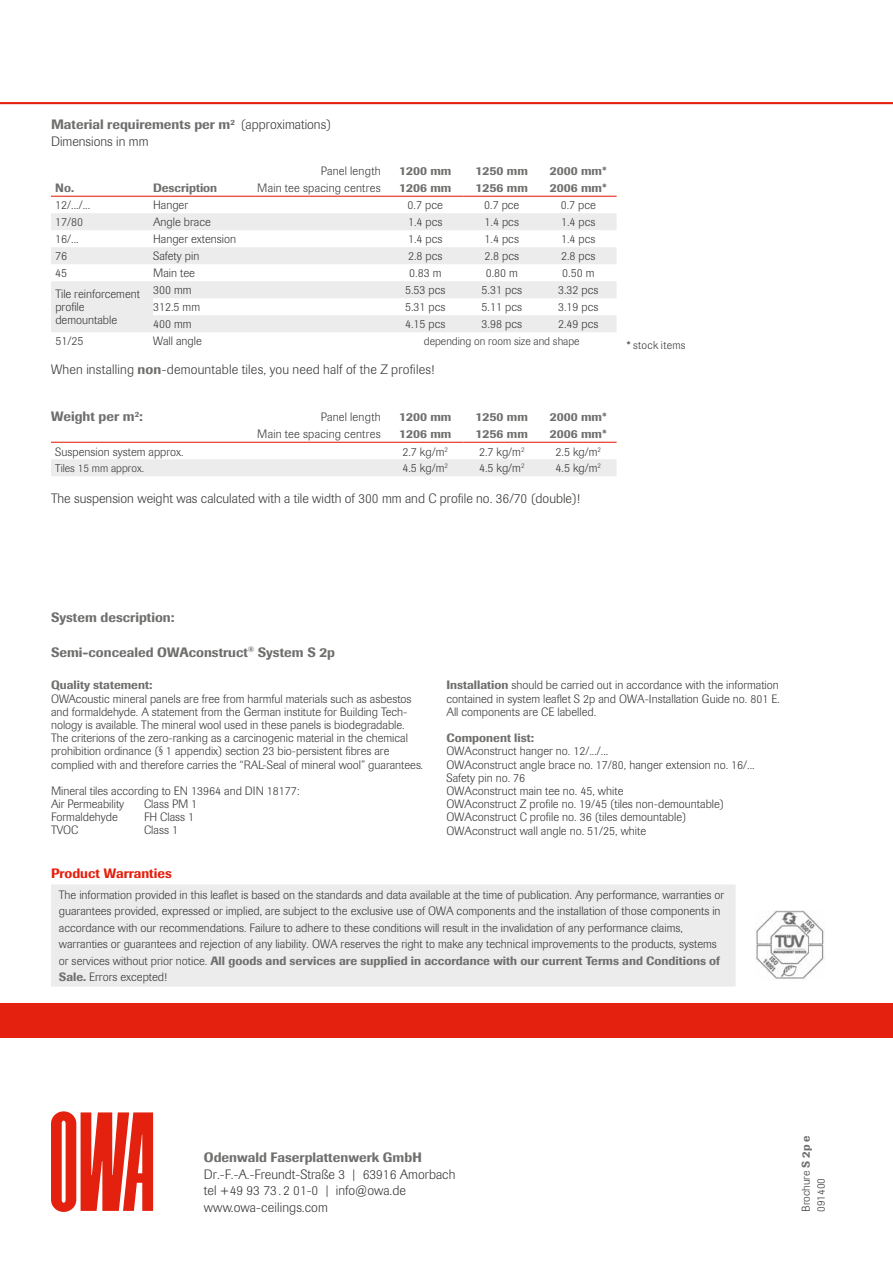
<style>
.page{position:relative;width:893px;height:1263px;background:#fff}
.page>*{position:absolute;margin:0;border:0;box-sizing:border-box;transform-origin:0 0}
.t1{font:300 13.5px/16.5px "Imago Pro";color:#3b3b3a}
.t2{font:500 13.5px "Imago Pro";color:#6f6f6e}
.t3{font:500 13.5px "Imago Pro";color:#e4200e}
.t4{font:300 12px/13.2px "Imago Pro";color:#3b3b3a}
.t5{font:500 12px "Imago Pro";color:#6f6f6e}
.t6{font:300 11.25px/15px "Imago Pro";color:#3b3b3a}
.s1{font-weight:500;color:#6f6f6e}
</style>
<div class="page">
<hr style="left:0;top:102px;width:893px;height:2px;background:#e4200e">
<div style="left:0;top:1003px;width:893px;height:34px;background:#e4200e"></div>
<svg style="left:51px;top:1111px;width:102px;height:101px"></svg>
<svg style="left:51px;top:213px;width:566px;height:119px;fill:#ececed"></svg>
<hr style="left:51px;top:196px;width:102px;height:1px;background:#e4200e">
<hr style="left:153px;top:196px;width:102px;height:1px;background:#e4200e">
<hr style="left:255px;top:196px;width:132px;height:1px;background:#e4200e">
<hr style="left:387px;top:196px;width:76px;height:1px;background:#e4200e">
<hr style="left:463px;top:196px;width:77px;height:1px;background:#e4200e">
<hr style="left:540px;top:196px;width:77px;height:1px;background:#e4200e">
<div style="left:51px;top:459px;width:566px;height:17px;background:#ececed"></div>
<hr style="left:51px;top:442px;width:170px;height:1px;background:#e4200e">
<hr style="left:221px;top:442px;width:166px;height:1px;background:#e4200e">
<hr style="left:387px;top:442px;width:76px;height:1px;background:#e4200e">
<hr style="left:463px;top:442px;width:77px;height:1px;background:#e4200e">
<hr style="left:540px;top:442px;width:77px;height:1px;background:#e4200e">
<div style="left:52px;top:885px;width:683px;height:101px;background:#ececed"></div>
<img style="left:756px;top:911px;width:68px;height:69px">
<p class="t1" style="left:51px;top:116px;width:282px"><span class="s1">Material requirements per m</span><sup>2</sup> (approximations)<br>Dimensions in mm</p>
<p class="t4" style="left:321px;top:164px;width:62px">Panel length</p>
<p class="t5" style="left:399px;top:163px;width:54px">1200 mm</p>
<p class="t5" style="left:476px;top:163px;width:54px">1250 mm</p>
<p class="t5" style="left:550px;top:163px;width:58px">2000 mm*</p>
<p class="t5" style="left:55px;top:180px;width:20px">No.</p>
<p class="t5" style="left:153px;top:180px;width:66px">Description</p>
<p class="t4" style="left:257px;top:181px;width:125px">Main tee spacing centres</p>
<p class="t5" style="left:399px;top:180px;width:54px">1206 mm</p>
<p class="t5" style="left:476px;top:180px;width:54px">1256 mm</p>
<p class="t5" style="left:550px;top:180px;width:58px">2006 mm*</p>
<p class="t4" style="left:55px;top:199px;width:36px">12/.../...</p>
<p class="t4" style="left:153px;top:199px;width:37px">Hanger</p>
<p class="t4" style="left:408px;top:199px;width:37px">0.7 pce</p>
<p class="t4" style="left:484px;top:199px;width:37px">0.7 pce</p>
<p class="t4" style="left:561px;top:199px;width:37px">0.7 pce</p>
<p class="t4" style="left:55px;top:215px;width:29px">17/80</p>
<p class="t4" style="left:153px;top:215px;width:59px">Angle brace</p>
<p class="t4" style="left:408px;top:215px;width:36px">1.4 pcs</p>
<p class="t4" style="left:485px;top:215px;width:36px">1.4 pcs</p>
<p class="t4" style="left:561px;top:215px;width:36px">1.4 pcs</p>
<p class="t4" style="left:55px;top:232px;width:25px">16/...</p>
<p class="t4" style="left:153px;top:232px;width:85px">Hanger extension</p>
<p class="t4" style="left:408px;top:232px;width:36px">1.4 pcs</p>
<p class="t4" style="left:485px;top:232px;width:36px">1.4 pcs</p>
<p class="t4" style="left:561px;top:232px;width:36px">1.4 pcs</p>
<p class="t4" style="left:55px;top:249px;width:13px">76</p>
<p class="t4" style="left:153px;top:249px;width:48px">Safety pin</p>
<p class="t4" style="left:408px;top:249px;width:36px">2.8 pcs</p>
<p class="t4" style="left:485px;top:249px;width:36px">2.8 pcs</p>
<p class="t4" style="left:561px;top:249px;width:36px">2.8 pcs</p>
<p class="t4" style="left:55px;top:266px;width:13px">45</p>
<p class="t4" style="left:153px;top:266px;width:43px">Main tee</p>
<p class="t4" style="left:409px;top:266px;width:34px">0.83 m</p>
<p class="t4" style="left:486px;top:266px;width:34px">0.80 m</p>
<p class="t4" style="left:562px;top:266px;width:34px">0.50 m</p>
<p class="t4" style="left:55px;top:287px;width:86px">Tile reinforcement profile demountable</p>
<p class="t4" style="left:153px;top:283px;width:40px">300 mm</p>
<p class="t4" style="left:405px;top:283px;width:42px">5.53 pcs</p>
<p class="t4" style="left:482px;top:283px;width:42px">5.31 pcs</p>
<p class="t4" style="left:558px;top:283px;width:42px">3.32 pcs</p>
<p class="t4" style="left:153px;top:300px;width:48px">312.5 mm</p>
<p class="t4" style="left:405px;top:300px;width:42px">5.31 pcs</p>
<p class="t4" style="left:482px;top:300px;width:42px">5.11 pcs</p>
<p class="t4" style="left:558px;top:300px;width:42px">3.19 pcs</p>
<p class="t4" style="left:153px;top:317px;width:40px">400 mm</p>
<p class="t4" style="left:405px;top:317px;width:42px">4.15 pcs</p>
<p class="t4" style="left:482px;top:317px;width:42px">3.98 pcs</p>
<p class="t4" style="left:558px;top:317px;width:42px">2.49 pcs</p>
<p class="t4" style="left:55px;top:334px;width:29px">51/25</p>
<p class="t4" style="left:153px;top:334px;width:50px">Wall angle</p>
<p class="t6" style="left:424px;top:333px;width:157px">depending on room size and shape</p>
<p class="t1" style="left:51px;top:361px;width:385px">When installing <span class="s1">non</span>-demountable tiles, you need half of the Z profiles!</p>
<p class="t2" style="left:51px;top:408px;width:93px">Weight per m<sup>2</sup>:</p>
<p class="t4" style="left:321px;top:410px;width:62px">Panel length</p>
<p class="t5" style="left:399px;top:409px;width:54px">1200 mm</p>
<p class="t5" style="left:476px;top:409px;width:54px">1250 mm</p>
<p class="t5" style="left:550px;top:409px;width:58px">2000 mm*</p>
<p class="t4" style="left:257px;top:427px;width:125px">Main tee spacing centres</p>
<p class="t5" style="left:399px;top:426px;width:54px">1206 mm</p>
<p class="t5" style="left:476px;top:426px;width:54px">1256 mm</p>
<p class="t5" style="left:550px;top:426px;width:58px">2006 mm*</p>
<p class="t4" style="left:55px;top:445px;width:130px">Suspension system approx.</p>
<p class="t4" style="left:402px;top:445px;width:47px">2.7 kg/m<sup>2</sup></p>
<p class="t4" style="left:479px;top:445px;width:47px">2.7 kg/m<sup>2</sup></p>
<p class="t4" style="left:556px;top:445px;width:47px">2.5 kg/m<sup>2</sup></p>
<p class="t6" style="left:55px;top:460px;width:90px">Tiles 15 mm approx.</p>
<p class="t4" style="left:402px;top:461px;width:47px">4.5 kg/m<sup>2</sup></p>
<p class="t4" style="left:479px;top:461px;width:47px">4.5 kg/m<sup>2</sup></p>
<p class="t4" style="left:556px;top:461px;width:47px">4.5 kg/m<sup>2</sup></p>
<p class="t1" style="left:51px;top:490px;width:531px">The suspension weight was calculated with a tile width of 300 mm and C profile no. 36/70 (double)!</p>
<p class="t6" style="left:627px;top:337px;width:60px">* stock items</p>
<p class="t2" style="left:51px;top:609px;width:125px">System description:</p>
<p class="t2" style="left:51px;top:643px;width:286px">Semi-concealed OWAconstruct<sup>®</sup> System S 2p</p>
<p class="t5" style="left:51px;top:677px;width:103px">Quality statement:</p>
<p class="t4" style="left:51px;top:692px;width:374px">OWAcoustic mineral panels are free from harmful materials such as asbestos and formaldehyde. A statement from the German institute for Building Tech&shy;nology is available. The mineral wool used in these panels is biodegradable.<br>The criterions of the zero-ranking as a carcinogenic material in the chemical prohibition ordinance (§ 1 appendix) section 23 bio-persistent fibres are complied with and therefore carries the “RAL-Seal of mineral wool” guarantees.</p>
<p class="t4" style="left:51px;top:784px;width:201px">Mineral tiles according to EN 13964 and DIN</p>
<p class="t4" style="left:267px;top:784px;width:34px">18177:</p>
<p class="t4" style="left:51px;top:797px;width:148px">Air Permeability Class PM 1<br>Formaldehyde</p>
<p class="t4" style="left:144px;top:810px;width:52px">FH Class 1</p>
<p class="t4" style="left:51px;top:823px;width:17px">TVOCC</p>
<p class="t4" style="left:151px;top:823px;width:28px">lass 1</p>
<p class="t3" style="left:51px;top:864px;width:122px">Product Warranties</p>
<p class="t4" style="left:446px;top:678px;width:335px;text-align:justify"><span class="s1">Installation</span> should be carried out in accordance with the information contained in system leaflet S 2p and OWA-I nstallation Guide no. 801 E.<br>All components are CE labelled.</p>
<p class="t5" style="left:446px;top:730px;width:89px">Component list:</p>
<p class="t4" style="left:446px;top:744px;width:310px">OWAconstruct hanger no. 12/.../...<br>OWAconstruct angle brace no. 17/80, hanger extension no. 16/...<br>Safety pin no. 76<br>OWAconstruct main tee no. 45, white<br>OWAconstruct Z profile no. 19/45 (tiles non-demountable)<br>OWAconstruct C profile no. 36 (tiles demountable)<br>OWAconstruct wall angle no. 51/25, white</p>
<p class="t4" style="left:59px;top:886px;width:667px;line-height:16.5px">The information provided in this leaflet is based on the standards and data available at the time of publication. Any performance, warranties or guarantees provided, expressed or implied, are subject to the exclusive use of OWA components and the installation of those components in accordance with our recommendations. Failure to adhere to these conditions will result in the invalidation of any performance claims, warranties or guarantees and rejection of any liability. OWA reserves the right to make any technical improvements to the products, systems or services without prior notice. <span class="s1">All goods and services are supplied in accordance with our current Terms and Conditions of Sale.</span> Errors excepted!</p>
<p class="t2" style="left:204px;top:1149px;width:219px">Odenwald Faserplattenwerk GmbH</p>
<p class="t1" style="left:204px;top:1166px;width:253px">Dr.-F.-A.-Freundt-Straße 3 | 63916 Amorbach tel +49 93 73 .2 01-0 | info@owa.de www.owa-ceilings.com</p>
<p class="t6" style="left:798px;top:1212px;width:78px;rotate:-90deg">Brochure <span class="s1">S 2p e<br></span>091400</p>
</div>
